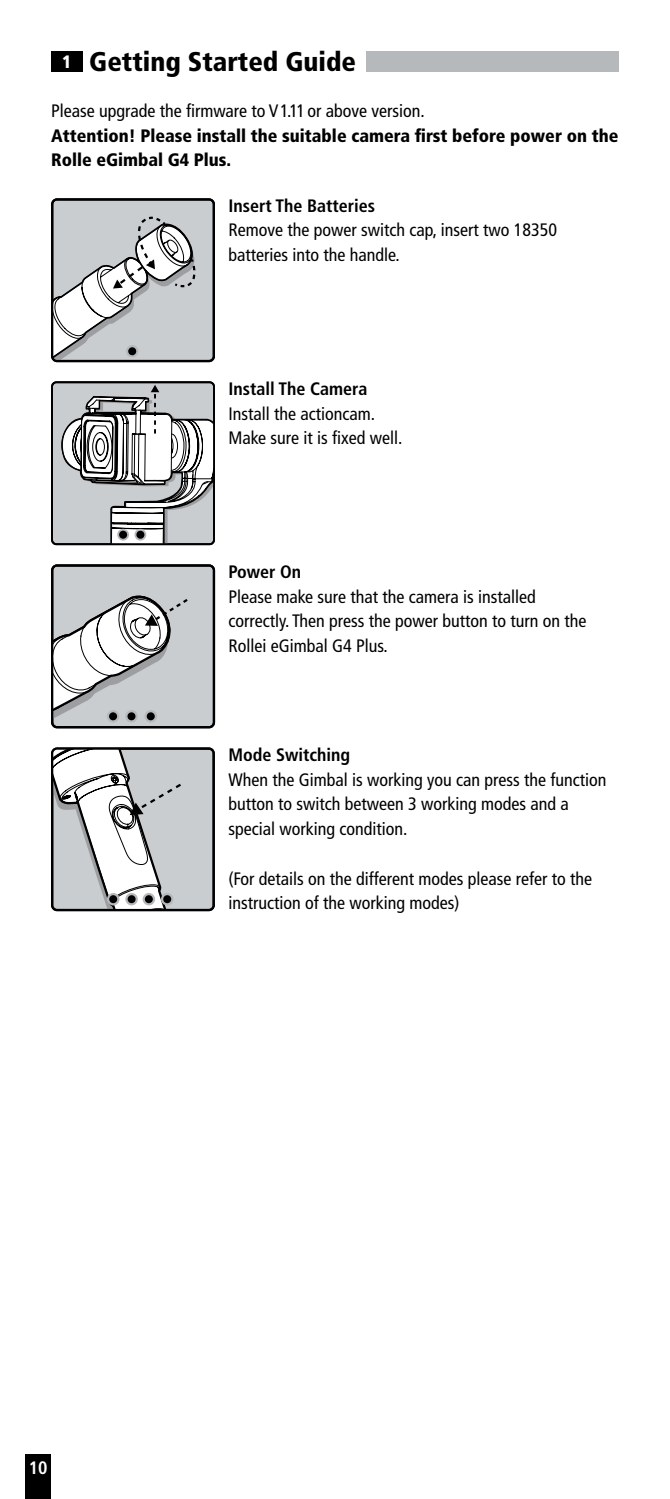
<style>
.page{position:relative;width:670px;height:1499px;background:#fff}
.page>*{position:absolute;margin:0;border:0;box-sizing:border-box;transform-origin:0 0}
.t1{font:900 condensed 27px "Frutiger";color:#000}
.t2{font:condensed 18px/24.8px "Frutiger";color:#000}
.t3{font:900 condensed 18px/24.8px "Frutiger";color:#000}
.t4{font:700 condensed 18px "Frutiger";color:#000}
.t5{font:700 condensed 18px "Frutiger";color:#fff}
.t6{font:900 condensed 18px "Frutiger";color:#fff}
</style>
<div class="page">
<div style="left:26px;top:1454px;width:25px;height:45px;background:#000"></div>
<div style="left:52px;top:199px;width:162px;height:162px;background:#c9cdd0;border-radius:5px"></div>
<div style="left:51px;top:198px;width:164px;height:164px;border:2px solid #000;border-radius:5px"></div>
<svg style="left:52px;top:217px;width:148px;height:144px"></svg>
<div style="left:52px;top:565px;width:162px;height:162px;background:#c9cdd0;border-radius:5px"></div>
<div style="left:51px;top:564px;width:164px;height:164px;border:2px solid #000;border-radius:5px"></div>
<svg style="left:52px;top:589px;width:136px;height:135px"></svg>
<div style="left:52px;top:749px;width:162px;height:161px;background:#c9cdd0;border-radius:5px"></div>
<svg style="left:54px;top:750px;width:127px;height:158px"></svg>
<div style="left:51px;top:747px;width:164px;height:164px;border:2px solid #000;border-radius:5px"></div>
<div style="left:366px;top:51px;width:253px;height:20px;background:#b6b9bc"></div>
<div style="left:51px;top:51px;width:32px;height:20px;background:#000"></div>
<div style="left:52px;top:382px;width:162px;height:162px;background:#c9cdd0;border-radius:4px"></div>
<div style="left:51px;top:381px;width:164px;height:164px;border:2px solid #000;border-radius:4px"></div>
<svg style="left:60px;top:385px;width:154px;height:159px"></svg>
<p class="t6" style="left:62px;top:51px;width:11px">1</p>
<h1 class="t1" style="left:89px;top:46px;width:268px">Getting Started Guide</h1>
<p class="t2" style="left:51px;top:98px;width:373px">Please upgrade the firmware to V1.11 or above version.</p>
<p class="t3" style="left:51px;top:123px;width:569px">Attention! Please install the suitable camera first before power on the<br>Rolle eGimbal G4 Plus.</p>
<p class="t4" style="left:228px;top:195px;width:148px">Insert The Batteries</p>
<p class="t2" style="left:228px;top:218px;width:330px">Remove the power switch cap, insert two 18350 batteries into the handle.</p>
<p class="t4" style="left:228px;top:378px;width:140px">Install The Camera</p>
<p class="t2" style="left:228px;top:401px;width:173px">Install the actioncam.<br>Make sure it is fixed well.</p>
<p class="t4" style="left:228px;top:561px;width:74px">Power On</p>
<p class="t2" style="left:228px;top:584px;width:359px">Please make sure that the camera is installed correctly. Then press the power button to turn on the<br>Rollei eGimbal G4 Plus.</p>
<p class="t4" style="left:228px;top:744px;width:123px">Mode Switching</p>
<p class="t2" style="left:228px;top:767px;width:379px">When the Gimbal is working you can press the function button to switch between 3 working modes and a special working condition.</p>
<p class="t2" style="left:228px;top:866px;width:365px">(For details on the different modes please refer to the instruction of the working modes)</p>
<p class="t5" style="left:29px;top:1457px;width:20px">10</p>
</div>
